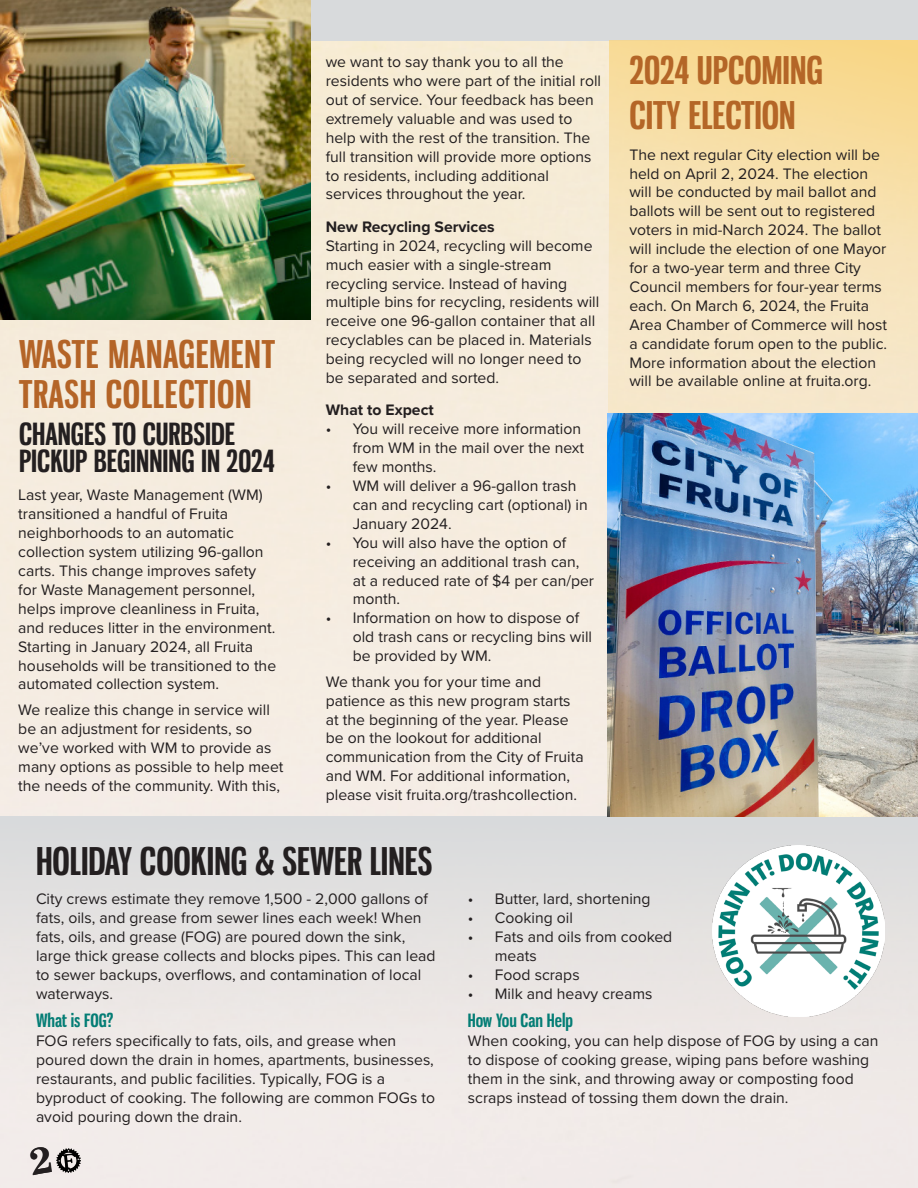
<style>
.page{position:relative;width:918px;height:1188px;background:#fff}
.page>*{position:absolute;margin:0;border:0;box-sizing:border-box;transform-origin:0 0}
.t1{font:700 37.5px/40.5px "Gnuolane Rg";letter-spacing:.02em;color:#b46427}
.t2{font:700 37.5px "Gnuolane Rg";color:#231f20}
.t3{font:700 37.5px/45px "Gnuolane Rg";color:#b46627}
.t4{font:700 30px/27px "Gnuolane Rg";color:#231f20}
.t5{font:700 18px "Gnuolane Rg";color:#047d75}
.t6{font:15.75px/18.9px "Proxima Nova";color:#231f20}
.t7{font:700 15.75px "Proxima Nova";color:#231f20}
</style>
<div class="page">
<img style="left:0;top:40px;width:609px;height:776px">
<div style="left:0;top:816px;width:918px;height:372px;background:linear-gradient(to bottom,#dcdddd,#f6edeb)"></div>
<div style="left:0;top:0;width:918px;height:40px;background:#d8dadc"></div>
<svg style="left:609px;top:40px;width:309px;height:373px;background:#f6e1b3"></svg>
<img style="left:0;top:0;width:310px;height:320px">
<img style="left:608px;top:413px;width:310px;height:403px">
<img style="left:712px;top:845px;width:172px;height:172px">
<svg style="left:29px;top:1146px;width:23px;height:29px"></svg>
<h1 class="t1" style="left:19px;top:334px;width:257px">WASTE MANAGEMENT<br>TRASH COLLECTION</h1>
<h2 class="t4" style="left:19px;top:420px;width:257px">CHANGES TO CURBSIDE<br>PICKUP BEGINNING IN 2024</h2>
<p class="t6" style="left:18px;top:485px;width:259px">Last year, Waste Management (WM) transitioned a handful of Fruita neighborhoods to an automatic collection system utilizing 96-gallon carts. This change improves safety for Waste Management personnel, helps improve cleanliness in Fruita, and reduces litter in the environment.<br>Starting in January 2024, all Fruita households will be transitioned to the automated collection system.</p>
<p class="t6" style="left:18px;top:700px;width:267px">We realize this change in service will be an adjustment for residents, so we’ve worked with WM to provide as many options as possible to help meet the needs of the community. With this,</p>
<p class="t6" style="left:326px;top:52px;width:277px">we want to say thank you to all the residents who were part of the initial roll out of service. Your feedback has been extremely valuable and was used to help with the rest of the transition. The full transition will provide more options to residents, including additional services throughout the year.</p>
<h5 class="t7" style="left:326px;top:215px;width:170px">New Recycling Services</h5>
<p class="t6" style="left:326px;top:235px;width:275px">Starting in 2024, recycling will become much easier with a single-stream recycling service. Instead of having multiple bins for recycling, residents will receive one 96-gallon container that all recyclables can be placed in. Materials being recycled will no longer need to be separated and sorted.</p>
<h5 class="t7" style="left:326px;top:398px;width:110px">What to Expect</h5>
<p class="t6" style="left:353px;top:419px;width:233px;text-indent:-27px">• You will receive more information from WM in the mail over the next few months.</p>
<p class="t6" style="left:353px;top:476px;width:237px;text-indent:-27px">• WM will deliver a 96-gallon trash can and recycling cart (optional) in<br>January 2024.</p>
<p class="t6" style="left:353px;top:532px;width:243px;text-indent:-27px">• You will also have the option of receiving an additional trash can, at a reduced rate of $4 per can/per month.</p>
<p class="t6" style="left:353px;top:608px;width:241px;text-indent:-27px">• Information on how to dispose of old trash cans or recycling bins will be provided by WM.</p>
<p class="t6" style="left:326px;top:671px;width:260px">We thank you for your time and patience as this new program starts at the beginning of the year. Please be on the lookout for additional communication from the City of Fruita and WM. For additional information, please visit fruita.org/trashcollection.</p>
<h1 class="t3" style="left:629px;top:47px;width:195px">2024 UPCOMING<br>CITY ELECTION</h1>
<p class="t6" style="left:629px;top:144px;width:259px">The next regular City election will be held on April 2, 2024. The election will be conducted by mail ballot and ballots will be sent out to registered voters in mid-Narch 2024. The ballot will include the election of one Mayor for a two-year term and three City Council members for four-year terms each. On March 6, 2024, the Fruita Area Chamber of Commerce will host a candidate forum open to the public.<br>More information about the election will be available online at fruita.org.</p>
<h1 class="t2" style="left:36px;top:839px;width:398px">HOLIDAY COOKING &amp; SEWER LINES</h1>
<p class="t6" style="left:36px;top:889px;width:394px">City crews estimate they remove 1,500 - 2,000 gallons of</p>
<p class="t6" style="left:468px;top:889px;width:184px">• Butter, lard, shortening</p>
<p class="t6" style="left:36px;top:908px;width:387px">fats, oils, and grease from sewer lines each week! When</p>
<p class="t6" style="left:468px;top:908px;width:107px">• Cooking oil</p>
<p class="t6" style="left:36px;top:927px;width:371px">fats, oils, and grease (FOG) are poured down the sink,</p>
<p class="t6" style="left:468px;top:927px;width:206px">• Fats and oils from cooked</p>
<p class="t6" style="left:36px;top:946px;width:401px">large thick grease collects and blocks pipes. This can lead</p>
<p class="t6" style="left:495px;top:946px;width:43px">meats</p>
<p class="t6" style="left:36px;top:965px;width:387px">to sewer backups, overfows, and contamination of local</p>
<p class="t6" style="left:468px;top:965px;width:113px">• Food scraps</p>
<p class="t6" style="left:36px;top:984px;width:79px">waterways.</p>
<p class="t6" style="left:468px;top:984px;width:186px">• Milk and heavy creams</p>
<h4 class="t5" style="left:36px;top:1010px;width:79px">What is FOG?</h4>
<h4 class="t5" style="left:468px;top:1010px;width:107px">How You Can Help</h4>
<p class="t6" style="left:36px;top:1031px;width:362px">FOG refers specifcally to fats, oils, and grease when</p>
<p class="t6" style="left:468px;top:1031px;width:412px">When cooking, you can help dispose of FOG by using a can</p>
<p class="t6" style="left:36px;top:1050px;width:399px">poured down the drain in homes, apartments, businesses,</p>
<p class="t6" style="left:468px;top:1050px;width:403px">to dispose of cooking grease, wiping pans before washing</p>
<p class="t6" style="left:36px;top:1069px;width:351px">restaurants, and public facilities. Typically, FOG is a</p>
<p class="t6" style="left:468px;top:1069px;width:387px">them in the sink, and throwing away or composting food</p>
<p class="t6" style="left:36px;top:1088px;width:401px">byproduct of cooking. The following are common FOGs to</p>
<p class="t6" style="left:468px;top:1088px;width:322px">scraps instead of tossing them down the drain.</p>
<p class="t6" style="left:36px;top:1106px;width:207px">avoid pouring down the drain.</p>
</div>
